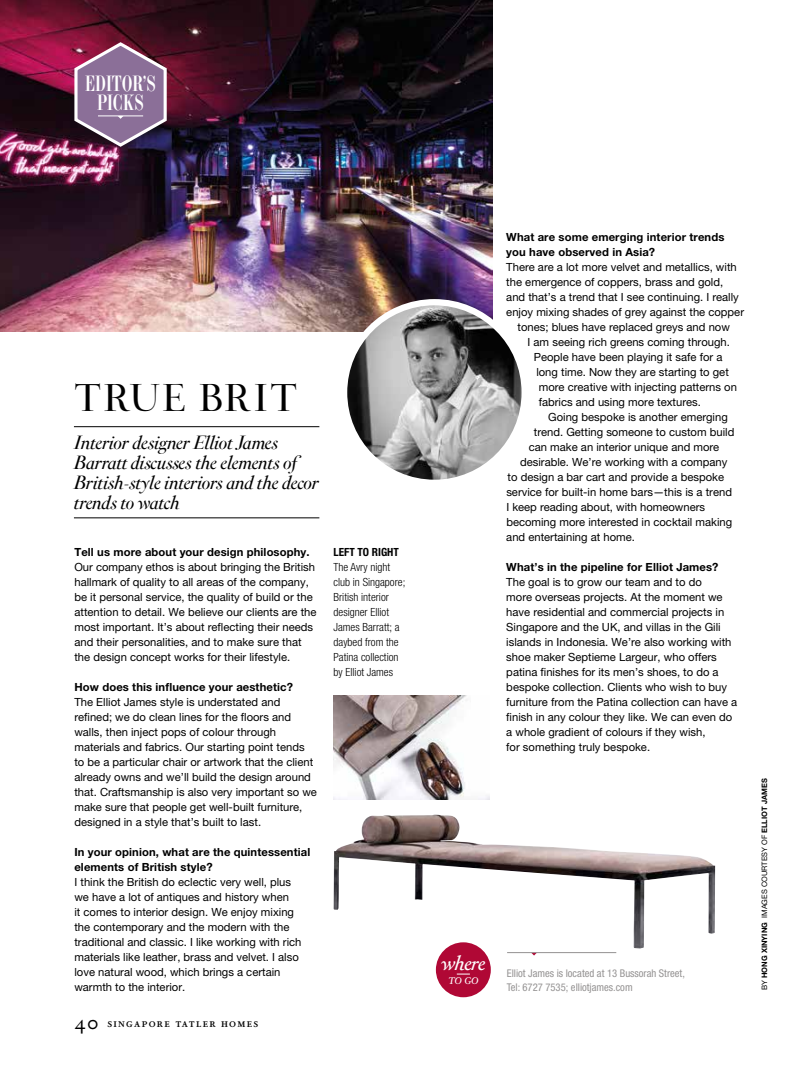
<style>
.page{position:relative;width:808px;height:1081px;background:#fff}
.page>*{position:absolute;margin:0;border:0;box-sizing:border-box;transform-origin:0 0}
.t1{font:40.38px "Corundum Display";letter-spacing:.045em;color:#000}
.t2{font:700 23.12px/19.1px "Torino Modern";color:#fff;text-align:center}
.t3{font:italic 21.12px "Corundum Text";letter-spacing:-.03em;color:#fff}
.t4{font:italic 20px/20px "Corundum Display";letter-spacing:-.01em;color:#000}
.t5{font:12.5px "Corundum Text Book SC";letter-spacing:.1em;color:#000}
.t6{font:11.25px/15px "Helvetica Neue LT Pro";color:#000}
.t7{font:700 11.25px/15px "Helvetica Neue LT Pro";letter-spacing:.01em;color:#000}
.t8{font:300 condensed 11.25px/15px "Helvetica Neue LT Pro";color:#000}
.t9{font:700 condensed 11.25px "Helvetica Neue LT Pro";color:#000}
.t10{font:condensed 10.62px/13.8px "Helvetica Neue LT Pro";color:#949292}
.t11{font:italic 10px "Corundum Text";color:#fff}
.t12{font:700 7.5px "Helvetica Neue LT Pro";color:#000}
.s1{font-size:21.25px}
.s2{font-weight:400}
</style>
<div class="page">
<hr style="left:74px;top:426px;width:245px;height:1px;background:#000">
<hr style="left:74px;top:518px;width:245px;height:1px;background:#000">
<hr style="left:507px;top:952px;width:109px;height:1px;background:#949292">
<img style="left:0;top:0;width:492px;height:332px">
<img style="left:344px;top:302px;width:181px;height:181px;border-radius:90px">
<div style="left:341px;top:299px;width:187px;height:187px;border:6px solid #fff;border-radius:50%"></div>
<img style="left:334px;top:696px;width:155px;height:103px">
<img style="left:334px;top:815px;width:381px;height:133px">
<svg style="left:72px;top:40px;width:97px;height:109px;background:#846082"></svg>
<div style="left:436px;top:942px;width:55px;height:55px;background:#b00835;border-radius:50%"></div>
<svg style="left:457px;top:974px;width:13px;height:1px"></svg>
<h2 class="t2" style="left:85px;top:74px;width:73px">EDITOR’S<br>PICKS</h2>
<h1 class="t1" style="left:74px;top:373px;width:225px">TRUE BRIT</h1>
<h3 class="t4" style="left:74px;top:432px;width:246px">Interior designer Elliot James<br>Barratt discusses the elements of<br>British-style interiors and the decor trends to watch</h3>
<p class="t7" style="left:74px;top:544px;width:237px">Tell us more about your design philosophy.</p>
<p class="t6" style="left:74px;top:559px;width:244px">Our company ethos is about bringing the British hallmark of quality to all areas of the company, be it personal service, the quality of build or the attention to detail. We believe our clients are the most important. It’s about reflecting their needs and their personalities, and to make sure that the design concept works for their lifestyle.</p>
<p class="t7" style="left:74px;top:679px;width:220px">How does this influence your aesthetic?</p>
<p class="t6" style="left:74px;top:694px;width:244px">The Elliot James style is understated and refined; we do clean lines for the floors and walls, then inject pops of colour through materials and fabrics. Our starting point tends to be a particular chair or artwork that the client already owns and we’ll build the design around that. Craftsmanship is also very important so we make sure that people get well-built furniture, designed in a style that’s built to last.</p>
<p class="t7" style="left:74px;top:844px;width:237px">In your opinion, what are the quintessential elements of British style?</p>
<p class="t6" style="left:74px;top:874px;width:229px">I think the British do eclectic very well, plus we have a lot of antiques and history when<br>it comes to interior design. We enjoy mixing the contemporary and the modern with the traditional and classic. I like working with rich materials like leather, brass and velvet. I also love natural wood, which brings a certain warmth to the interior.</p>
<p class="t5" style="left:74px;top:1015px;width:185px"><span class="s1">40</span> singapore tatler homes</p>
<p class="t9" style="left:334px;top:545px;width:67px">LEFT TO RIGHT</p>
<p class="t8" style="left:334px;top:559px;width:73px">The Avry night club in Singapore;<br>British interior designer Elliot<br>James Barratt; a daybed from the<br>Patina collection by Elliot James</p>
<h3 class="t3" style="left:441px;top:950px;width:46px">where</h3>
<p class="t11" style="left:448px;top:974px;width:32px">TO GO</p>
<p class="t7" style="left:506px;top:229px;width:220px">What are some emerging interior trends you have observed in Asia?</p>
<p class="t6" style="left:506px;top:259px;width:232px">There are a lot more velvet and metallics, with</p>
<p class="t6" style="left:506px;top:274px;width:218px">the emergence of coppers, brass and gold,</p>
<p class="t6" style="left:506px;top:289px;width:234px">and that’s a trend that I see continuing. I really</p>
<p class="t6" style="left:506px;top:304px;width:239px">enjoy mixing shades of grey against the copper</p>
<p class="t6" style="left:517px;top:319px;width:214px">tones; blues have replaced greys and now</p>
<p class="t6" style="left:527px;top:334px;width:204px">I am seeing rich greens coming through.</p>
<p class="t6" style="left:534px;top:349px;width:190px">People have been playing it safe for a</p>
<p class="t6" style="left:536px;top:364px;width:194px">long time. Now they are starting to get</p>
<p class="t6" style="left:539px;top:379px;width:200px">more creative with injecting patterns on</p>
<p class="t6" style="left:539px;top:394px;width:164px">fabrics and using more textures.</p>
<p class="t6" style="left:548px;top:409px;width:181px">Going bespoke is another emerging</p>
<p class="t6" style="left:534px;top:424px;width:202px">trend. Getting someone to custom build</p>
<p class="t6" style="left:529px;top:439px;width:192px">can make an interior unique and more</p>
<p class="t6" style="left:520px;top:454px;width:209px">desirable. We’re working with a company</p>
<p class="t6" style="left:508px;top:469px;width:218px">to design a bar cart and provide a bespoke</p>
<p class="t6" style="left:506px;top:484px;width:227px">service for built-in home bars—this is a trend</p>
<p class="t6" style="left:506px;top:499px;width:200px">I keep reading about, with homeowners</p>
<p class="t6" style="left:506px;top:514px;width:227px">becoming more interested in cocktail making</p>
<p class="t6" style="left:506px;top:529px;width:130px">and entertaining at home.</p>
<p class="t7" style="left:506px;top:559px;width:214px">What’s in the pipeline for Elliot James?</p>
<p class="t6" style="left:506px;top:574px;width:232px">The goal is to grow our team and to do<br>more overseas projects. At the moment we have residential and commercial projects in Singapore and the UK, and villas in the Gili islands in Indonesia. We’re also working with shoe maker Septieme Largeur, who offers patina finishes for its men’s shoes, to do a bespoke collection. Clients who wish to buy furniture from the Patina collection can have a finish in any colour they like. We can even do a whole gradient of colours if they wish,<br>for something truly bespoke.</p>
<p class="t10" style="left:507px;top:966px;width:180px">Elliot James is located at 13 Bussorah Street,<br>Tel: 6727 7535; elliotjames.com</p>
<p class="t12" style="left:760px;top:990px;width:213px;rotate:-90deg"><span class="s2">BY</span> HONG XINYING <span class="s2">IMAGES COURTESY OF</span> ELLIOT JAMES</p>
</div>
